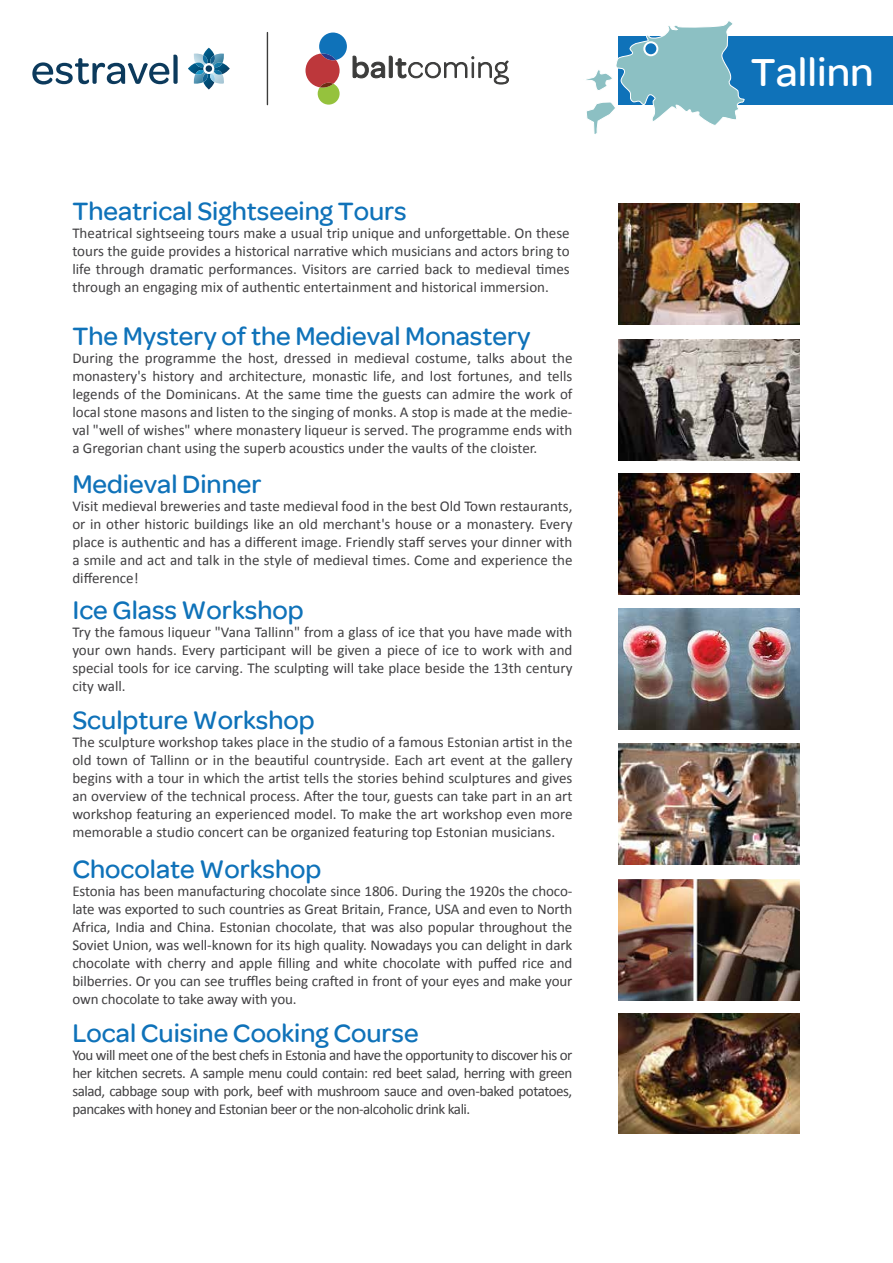
<style>
.page{position:relative;width:893px;height:1263px;background:#fff}
.page>*{position:absolute;margin:0;border:0;box-sizing:border-box;transform-origin:0 0}
.t1{font:500 42px "Omnes";color:#fff}
.t2{font:500 27px "Omnes";color:#0f72b9}
.t3{font:15px/18px "Calibri";color:#414042;text-align:justify}
</style>
<div class="page">
<div style="left:619px;top:36px;width:274px;height:69px;background:#0f72b9"></div>
<img style="left:619px;top:474px;width:180px;height:121px">
<img style="left:619px;top:339px;width:180px;height:121px">
<img style="left:619px;top:203px;width:180px;height:121px">
<img style="left:619px;top:608px;width:180px;height:121px">
<img style="left:619px;top:744px;width:180px;height:121px">
<img style="left:619px;top:879px;width:180px;height:121px">
<img style="left:619px;top:1013px;width:180px;height:121px">
<svg style="left:188px;top:48px;width:42px;height:41px"></svg>
<svg style="left:32px;top:55px;width:146px;height:30px"></svg>
<svg style="left:305px;top:33px;width:204px;height:72px"></svg>
<hr style="left:267px;top:33px;width:1px;height:72px;background:#3c3c3b">
<svg style="left:586px;top:21px;width:158px;height:113px"></svg>
<div style="left:644px;top:42px;width:13px;height:13px;background:#0f72b9;border-radius:50%"></div>
<div style="left:643px;top:41px;width:15px;height:15px;border:2px solid #fff;border-radius:50%"></div>
<h2 class="t2" style="left:72px;top:196px;width:336px">Theatrical Sightseeing Tours</h2>
<p class="t3" style="left:72px;top:224px;width:499px">Theatrical sightseeing tours make a usual trip unique and unforgettable. On these tours the guide provides a historical narrative which musicians and actors bring to life through dramatic performances. Visitors are carried back to medieval times through an engaging mix of authentic entertainment and historical immersion.</p>
<h2 class="t2" style="left:72px;top:321px;width:460px">The Mystery of the Medieval Monastery</h2>
<p class="t3" style="left:72px;top:349px;width:502px">During the programme the host, dressed in medieval costume, talks about the monastery's history and architecture, monastic life, and lost fortunes, and tells legends of the Dominicans. At the same time the guests can admire the work of local stone masons and listen to the singing of monks. A stop is made at the medie&shy;val "well of wishes" where monastery liqueur is served. The programme ends with a Gregorian chant using the superb acoustics under the vaults of the cloister.</p>
<h2 class="t2" style="left:72px;top:469px;width:191px">Medieval Dinner</h2>
<p class="t3" style="left:72px;top:497px;width:502px">Visit medieval breweries and taste medieval food in the best Old Town restaurants, or in other historic buildings like an old merchant's house or a monastery. Every place is authentic and has a different image. Friendly staff serves your dinner with a smile and act and talk in the style of medieval times. Come and experience the difference!</p>
<h2 class="t2" style="left:72px;top:595px;width:233px">Ice Glass Workshop</h2>
<p class="t3" style="left:72px;top:622px;width:502px">Try the famous liqueur "Vana Tallinn" from a glass of ice that you have made with your own hands. Every participant will be given a piece of ice to work with and special tools for ice carving. The sculpting will take place beside the 13th century city wall.</p>
<h2 class="t2" style="left:72px;top:705px;width:244px">Sculpture Workshop</h2>
<p class="t3" style="left:72px;top:732px;width:502px">The sculpture workshop takes place in the studio of a famous Estonian artist in the old town of Tallinn or in the beautiful countryside. Each art event at the gallery begins with a tour in which the artist tells the stories behind sculptures and gives an overview of the technical process. After the tour, guests can take part in an art workshop featuring an experienced model. To make the art workshop even more memorable a studio concert can be organized featuring top Estonian musicians.</p>
<h2 class="t2" style="left:72px;top:854px;width:250px">Chocolate Workshop</h2>
<p class="t3" style="left:72px;top:881px;width:502px">Estonia has been manufacturing chocolate since 1806. During the 1920s the choco&shy;late was exported to such countries as Great Britain, France, USA and even to North Africa, India and China. Estonian chocolate, that was also popular throughout the Soviet Union, was well-known for its high quality. Nowadays you can delight in dark chocolate with cherry and apple filling and white chocolate with puffed rice and bilberries. Or you can see truffles being crafted in front of your eyes and make your own chocolate to take away with you.</p>
<h2 class="t2" style="left:72px;top:1017px;width:348px">Local Cuisine Cooking Course</h2>
<p class="t3" style="left:72px;top:1045px;width:502px">You will meet one of the best chefs in Estonia and have the opportunity to discover his or her kitchen secrets. A sample menu could contain: red beet salad, herring with green salad, cabbage soup with pork, beef with mushroom sauce and oven-baked potatoes, pancakes with honey and Estonian beer or the non-alcoholic drink kali.</p>
<h1 class="t1" style="left:751px;top:49px;width:124px">Tallinn</h1>
</div>
